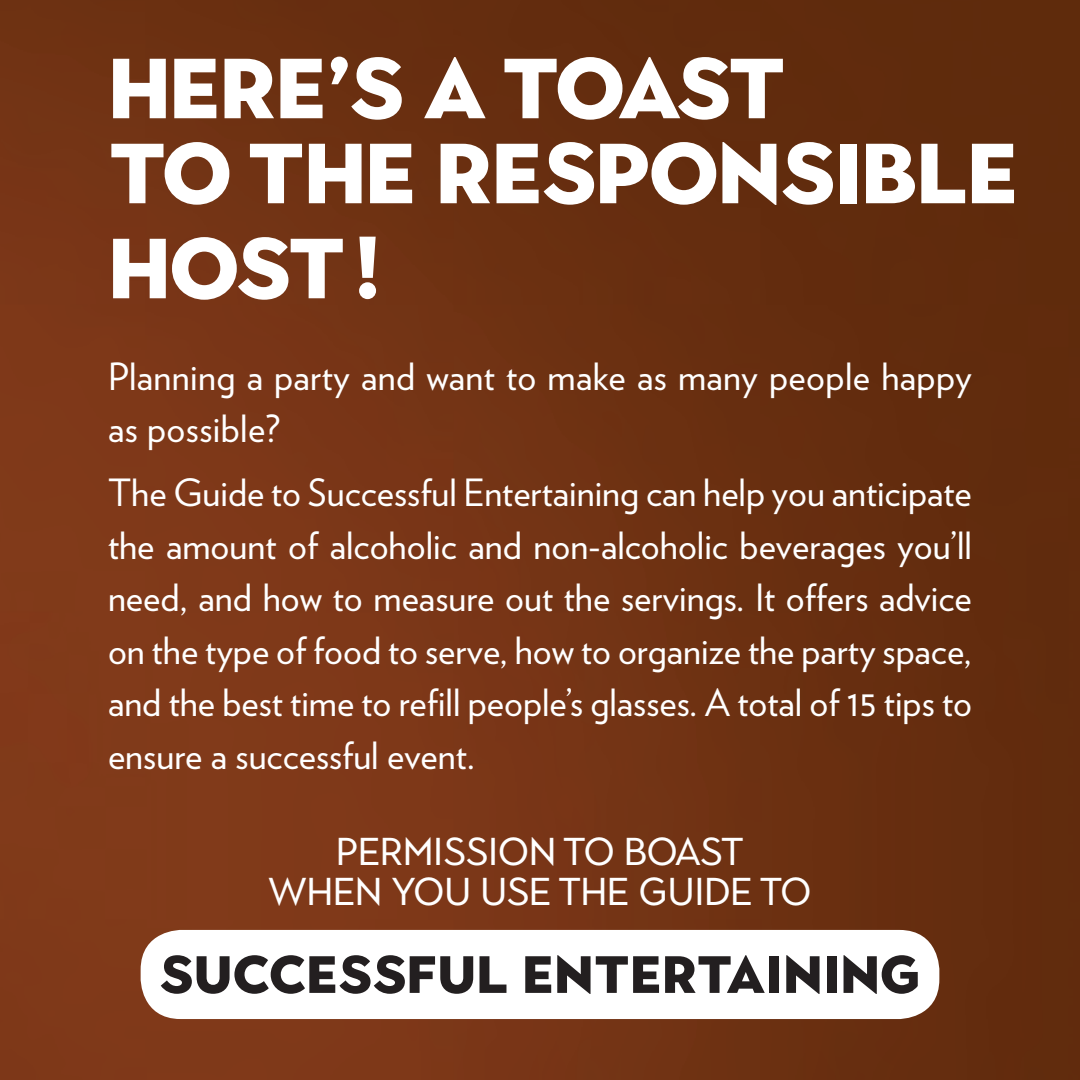
<style>
.page{position:relative;width:1080px;height:1080px;background:#fff}
.page>*{position:absolute;margin:0;border:0;box-sizing:border-box;transform-origin:0 0}
.t1{font:900 85px/85px "Town 10 Display";letter-spacing:-.01em;color:#fff}
.t2{font:900 52.25px "Town 10 Display";letter-spacing:.01em;color:#231f20}
.t3{font:38.75px/40.2px "Town 10 Display";color:#fff;text-align:center}
.t4{font:37.5px/52.5px "Verlag";color:#fff}
</style>
<div class="page">
<img style="left:0;top:0;width:1080px;height:1080px">
<div style="left:141px;top:930px;width:798px;height:89px;background:#fff;border-radius:40px"></div>
<h1 class="t1" style="left:108px;top:48px;width:911px">HERE’S A TOAST<br>TO THE RESPONSIBLE</h1>
<h1 class="t1" style="left:108px;top:228px;width:273px">HOST!</h1>
<p class="t4" style="left:108px;top:348px;width:865px">Planning a party and want to make as many people happy as possible?</p>
<p class="t4" style="left:108px;top:465px;width:866px;text-align:justify">The Guide to Successful Entertaining can help you anticipate the amount of alcoholic and non-alcoholic beverages you’ll need, and how to measure out the servings. It offers advice on the type of food to serve, how to organize the party space, and the best time to refill people’s glasses. A total of 15 tips to ensure a successful event.</p>
<p class="t3" style="left:269px;top:832px;width:544px">PERMISSION TO BOAST<br>WHEN YOU USE THE GUIDE TO</p>
<h2 class="t2" style="left:159px;top:945px;width:763px">SUCCESSFUL ENTERTAINING</h2>
</div>
